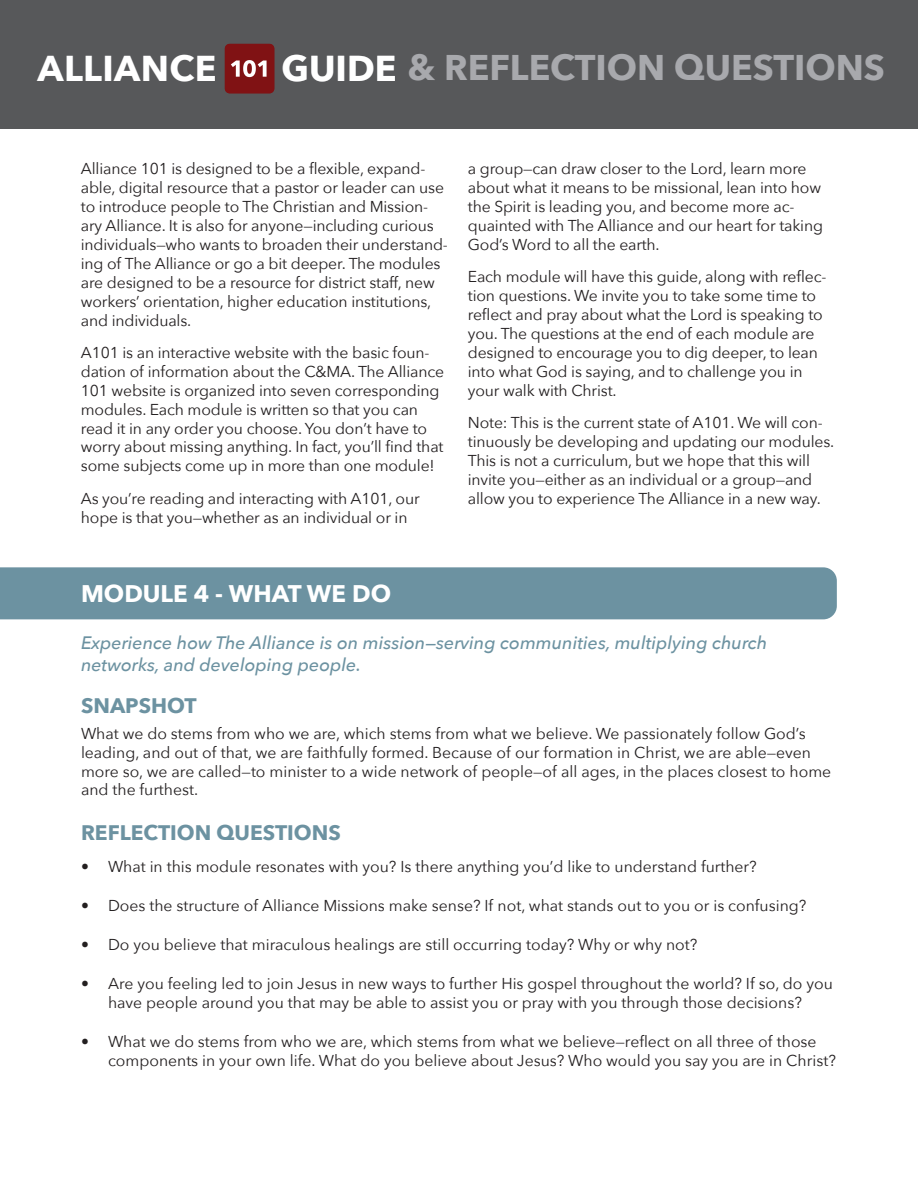
<style>
.page{position:relative;width:918px;height:1188px;background:#fff}
.page>*{position:absolute;margin:0;border:0;box-sizing:border-box;transform-origin:0 0}
.t1{font:700 35.85px "Avenir Next";letter-spacing:.01em;color:#fff}
.t2{font:700 35.7px "Avenir Next";color:#a8a9ad}
.t3{font:700 24px "Avenir Next";color:#fff}
.t4{font:700 21px "Avenir Next";color:#6c92a1}
.t5{font:italic 500 18px/21.6px "Avenir Next";color:#6c92a1}
.t6{font:15.75px/18.9px "Avenir Next";letter-spacing:-.01em;color:#231f20}
.s1{font-size:35.85px;color:#939598}
</style>
<div class="page">
<div style="left:0;top:0;width:918px;height:128px;background:#57585a"></div>
<div style="left:225px;top:44px;width:49px;height:49px;background:#801214;border-radius:5px"></div>
<svg style="left:231px;top:60px;width:36px;height:17px"></svg>
<div style="left:0;top:567px;width:837px;height:52px;background:#6c92a1"></div>
<h1 class="t1" style="left:38px;top:37px;width:180px">ALLIANCE</h1>
<h2 class="t2" style="left:282px;top:36px;width:605px"><span class="s1">GUIDE</span> &amp; REFLECTION QUESTIONS</h2>
<p class="t6" style="left:81px;top:159px;width:369px">Alliance 101 is designed to be a flexible, expand&shy;able, digital resource that a pastor or leader can use to introduce people to The Christian and Mission&shy;ary Alliance. It is also for anyone—including curious individuals—who wants to broaden their understand&shy;ing of The Alliance or go a bit deeper. The modules are designed to be a resource for district staff, new workers’ orientation, higher education institutions, and individuals.</p>
<p class="t6" style="left:81px;top:343px;width:365px">A101 is an interactive website with the basic foun&shy;dation of information about the C&amp;MA. The Alliance 101 website is organized into seven corresponding modules. Each module is written so that you can read it in any order you choose. You don’t have to worry about missing anything. In fact, you’ll find that some subjects come up in more than one module!</p>
<p class="t6" style="left:81px;top:489px;width:340px">As you’re reading and interacting with A101, our hope is that you—whether as an individual or in</p>
<p class="t6" style="left:468px;top:159px;width:357px">a group—can draw closer to the Lord, learn more about what it means to be missional, lean into how the Spirit is leading you, and become more ac&shy;quainted with The Alliance and our heart for taking God’s Word to all the earth.</p>
<p class="t6" style="left:468px;top:267px;width:360px">Each module will have this guide, along with reflec&shy;tion questions. We invite you to take some time to reflect and pray about what the Lord is speaking to you. The questions at the end of each module are designed to encourage you to dig deeper, to lean into what God is saying, and to challenge you in your walk with Christ.</p>
<p class="t6" style="left:468px;top:413px;width:368px">Note: This is the current state of A101. We will con&shy;tinuously be developing and updating our modules.<br>This is not a curriculum, but we hope that this will invite you—either as an individual or a group—and allow you to experience The Alliance in a new way.</p>
<p class="t3" style="left:81px;top:573px;width:312px">MODULE 4 - WHAT WE DO</p>
<p class="t5" style="left:81px;top:632px;width:688px">Experience how The Alliance is on mission—serving communities, multiplying church networks, and developing people.</p>
<p class="t4" style="left:81px;top:688px;width:117px">SNAPSHOT</p>
<p class="t6" style="left:81px;top:724px;width:752px">What we do stems from who we are, which stems from what we believe. We passionately follow God’s leading, and out of that, we are faithfully formed. Because of our formation in Christ, we are able—even more so, we are called—to minister to a wide network of people—of all ages, in the places closest to home and the furthest.</p>
<p class="t4" style="left:81px;top:814px;width:261px">REFLECTION QUESTIONS</p>
<p class="t6" style="left:81px;top:857px;width:677px">• What in this module resonates with you? Is there anything you’d like to understand further?</p>
<p class="t6" style="left:81px;top:896px;width:727px">• Does the structure of Alliance Missions make sense? If not, what stands out to you or is confusing?</p>
<p class="t6" style="left:81px;top:935px;width:618px">• Do you believe that miraculous healings are still occurring today? Why or why not?</p>
<p class="t6" style="left:81px;top:974px;width:754px;text-align:center">• Are you feeling led to join Jesus in new ways to further His gospel throughout the world? If so, do you have people around you that may be able to assist you or pray with you through those decisions?</p>
<p class="t6" style="left:108px;top:1032px;width:730px;text-indent:-27px">• What we do stems from who we are, which stems from what we believe—reflect on all three of those components in your own life. What do you believe about Jesus? Who would you say you are in Christ?</p>
</div>
